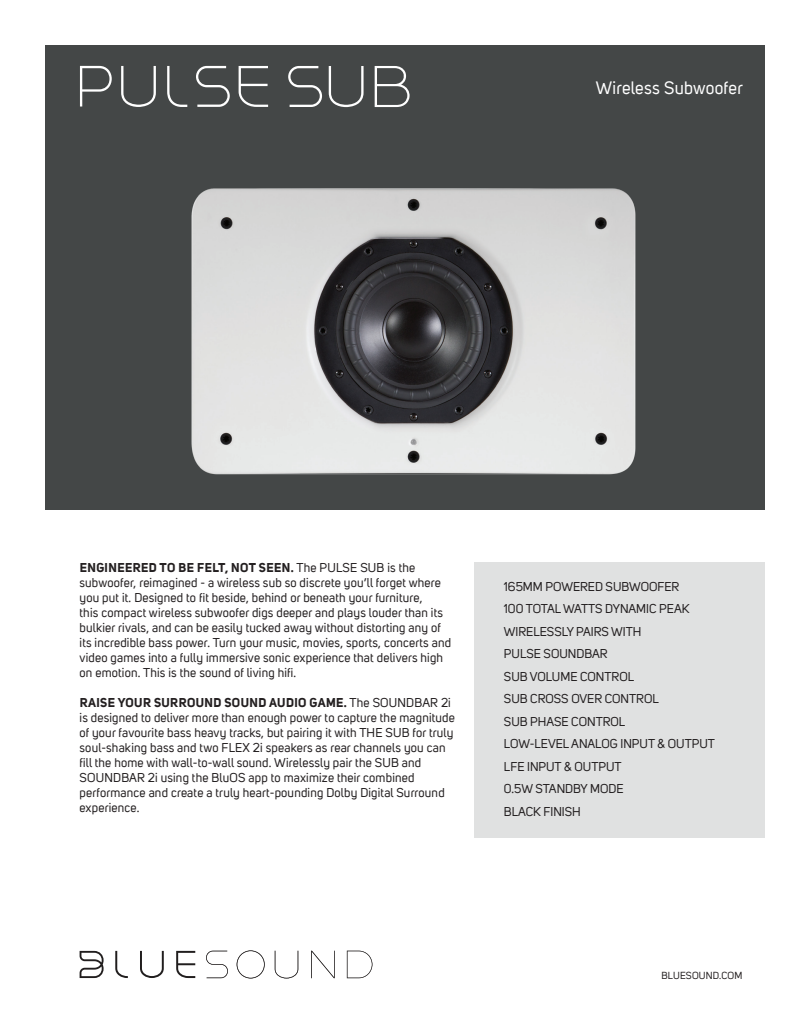
<style>
.page{position:relative;width:810px;height:1035px;background:#fff}
.page>*{position:absolute;margin:0;border:0;box-sizing:border-box;transform-origin:0 0}
.t1{font:17.5px "Uni Sans";letter-spacing:.015em;color:#fff}
.t2{font:12.5px/15px "Uni Sans";letter-spacing:.015em;color:#231f20}
.t3{font:10px "Uni Sans";letter-spacing:.02em;color:#231f20}
.s1{font-weight:700}
</style>
<div class="page">
<div style="left:475px;top:563px;width:290px;height:275px;background:#e0e1e1"></div>
<div style="left:45px;top:45px;width:720px;height:465px;background:#444747"></div>
<img style="left:187px;top:102px;width:449px;height:373px">
<svg style="left:140px;top:951px;width:24px;height:27px"></svg>
<svg style="left:115px;top:951px;width:13px;height:27px"></svg>
<svg style="left:80px;top:951px;width:24px;height:27px"></svg>
<svg style="left:275px;top:951px;width:23px;height:28px"></svg>
<svg style="left:237px;top:950px;width:28px;height:29px"></svg>
<svg style="left:347px;top:951px;width:25px;height:27px"></svg>
<svg style="left:206px;top:951px;width:22px;height:27px"></svg>
<svg style="left:176px;top:951px;width:19px;height:27px"></svg>
<svg style="left:311px;top:951px;width:24px;height:27px"></svg>
<svg style="left:288px;top:66px;width:34px;height:41px"></svg>
<svg style="left:329px;top:66px;width:35px;height:41px"></svg>
<svg style="left:375px;top:66px;width:35px;height:41px"></svg>
<svg style="left:167px;top:66px;width:20px;height:41px"></svg>
<svg style="left:80px;top:66px;width:32px;height:41px"></svg>
<svg style="left:239px;top:66px;width:29px;height:41px"></svg>
<svg style="left:121px;top:66px;width:35px;height:41px"></svg>
<svg style="left:196px;top:66px;width:34px;height:41px"></svg>
<p class="t1" style="left:596px;top:78px;width:148px">Wireless Subwoofer</p>
<p class="t2" style="left:80px;top:560px;width:373px"><span class="s1">ENGINEERED TO BE FELT, NOT SEEN.</span> The PULSE SUB is the subwoofer, reimagined - a wireless sub so discrete you’ll forget where you put it. Designed to fit beside, behind or beneath your furniture,<br>this compact wireless subwoofer digs deeper and plays louder than its bulkier rivals, and can be easily tucked away without distorting any of its incredible bass power. Turn your music, movies, sports, concerts and video games into a fully immersive sonic experience that delivers high on emotion. This is the sound of living hifi.</p>
<p class="t2" style="left:80px;top:695px;width:377px"><span class="s1">RAISE YOUR SURROUND SOUND AUDIO GAME.</span> The SOUNDBAR 2i is designed to deliver more than enough power to capture the magnitude of your favourite bass heavy tracks, but pairing it with THE SUB for truly soul-shaking bass and two FLEX 2i speakers as rear channels you can fill the home with wall-to-wall sound. Wirelessly pair the SUB and</p>
<p class="t2" style="left:80px;top:770px;width:367px">SOUNDBAR 2i using the BluOS app to maximize their combined performance and create a truly heart-pounding Dolby Digital Surround experience.</p>
<p class="t2" style="left:504px;top:579px;width:177px">165MM POWERED SUBWOOFER</p>
<p class="t2" style="left:504px;top:602px;width:187px">100 TOTAL WATTS DYNAMIC PEAK</p>
<p class="t2" style="left:504px;top:624px;width:139px">WIRELESSLY PAIRS WITH</p>
<p class="t2" style="left:504px;top:647px;width:105px">PULSE SOUNDBAR</p>
<p class="t2" style="left:504px;top:669px;width:132px">SUB VOLUME CONTROL</p>
<p class="t2" style="left:504px;top:692px;width:156px">SUB CROSS OVER CONTROL</p>
<p class="t2" style="left:504px;top:714px;width:123px">SUB PHASE CONTROL</p>
<p class="t2" style="left:504px;top:737px;width:213px">LOW-LEVEL ANALOG INPUT &amp; OUTPUT</p>
<p class="t2" style="left:504px;top:759px;width:119px">LFE INPUT &amp; OUTPUT</p>
<p class="t2" style="left:504px;top:782px;width:121px">0.5W STANDBY MODE</p>
<p class="t2" style="left:504px;top:804px;width:78px">BLACK FINISH</p>
<p class="t3" style="left:662px;top:970px;width:82px">BLUESOUND.COM</p>
</div>
